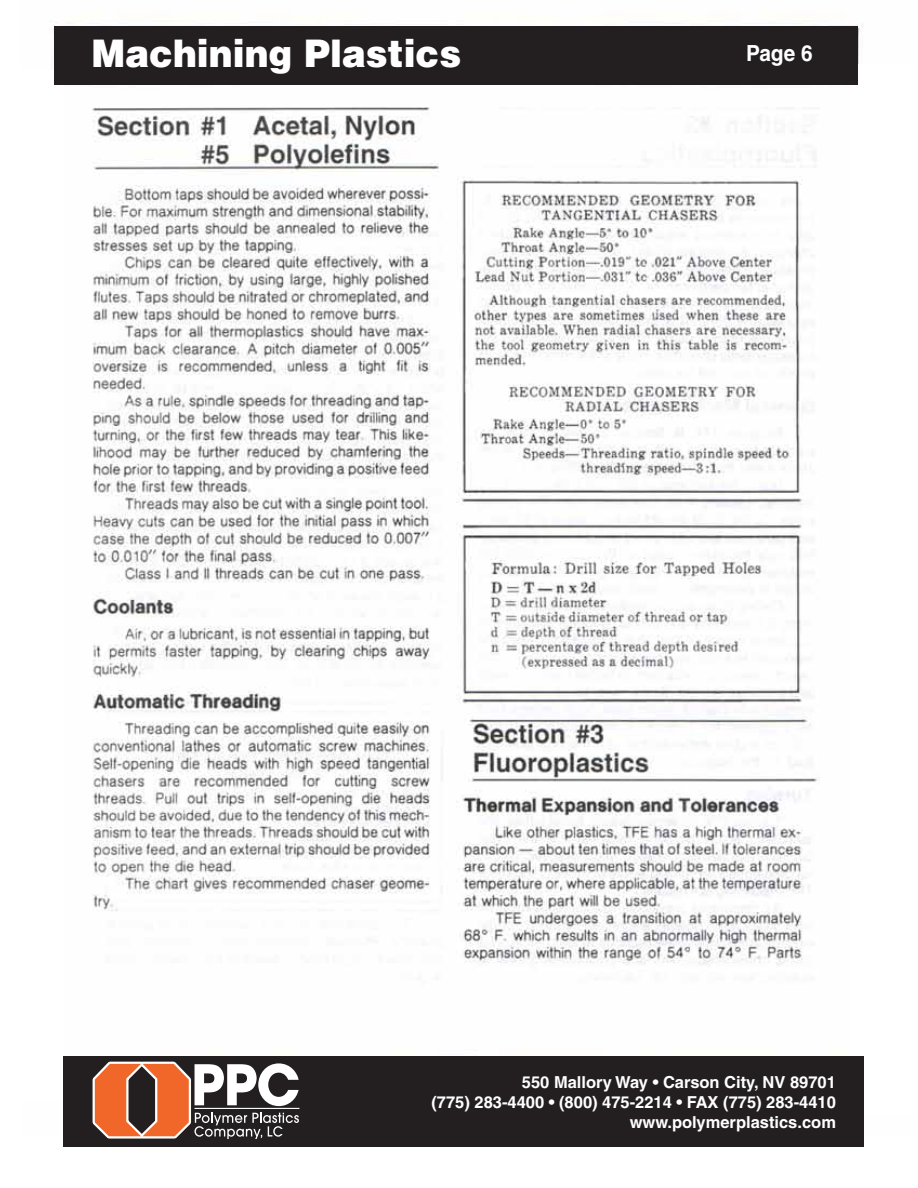
<style>
.page{position:relative;width:918px;height:1188px;background:#fff}
.page>*{position:absolute;margin:0;border:0;box-sizing:border-box;transform-origin:0 0}
.t1{font:900 38.1px "Helvetica LT";color:#fff;scale:.94 1}
.t2{font:700 22.2px "Helvetica LT";color:#fff;scale:.94 1}
.t3{font:700 16.5px/19.8px "Helvetica LT";color:#fff;text-align:right}
</style>
<div class="page">
<img style="left:53px;top:21px;width:810px;height:945px">
<div style="left:851px;top:64px;width:67px;height:1050px;background:#fff"></div>
<div style="left:11px;top:70px;width:53px;height:1032px;background:#fff"></div>
<div style="left:63px;top:1056px;width:801px;height:90px;background:#231f20"></div>
<div style="left:54px;top:26px;width:804px;height:59px;background:#231f20"></div>
<svg style="left:92px;top:1061px;width:207px;height:78px"></svg>
<hr style="left:195px;top:1108px;width:104px;height:1px;background:#fff">
<h1 class="t1" style="left:92px;top:28px;width:395px">Machining Plastics</h1>
<h2 class="t2" style="left:746px;top:40px;width:72px">Page 6</h2>
<p class="t3" style="left:431px;top:1072px;width:406px">550 Mallory Way • Carson City, NV 89701<br>(775) 283-4400 • (800) 475-2214 • FAX (775) 283-4410 www.polymerplastics.com</p>
</div>
